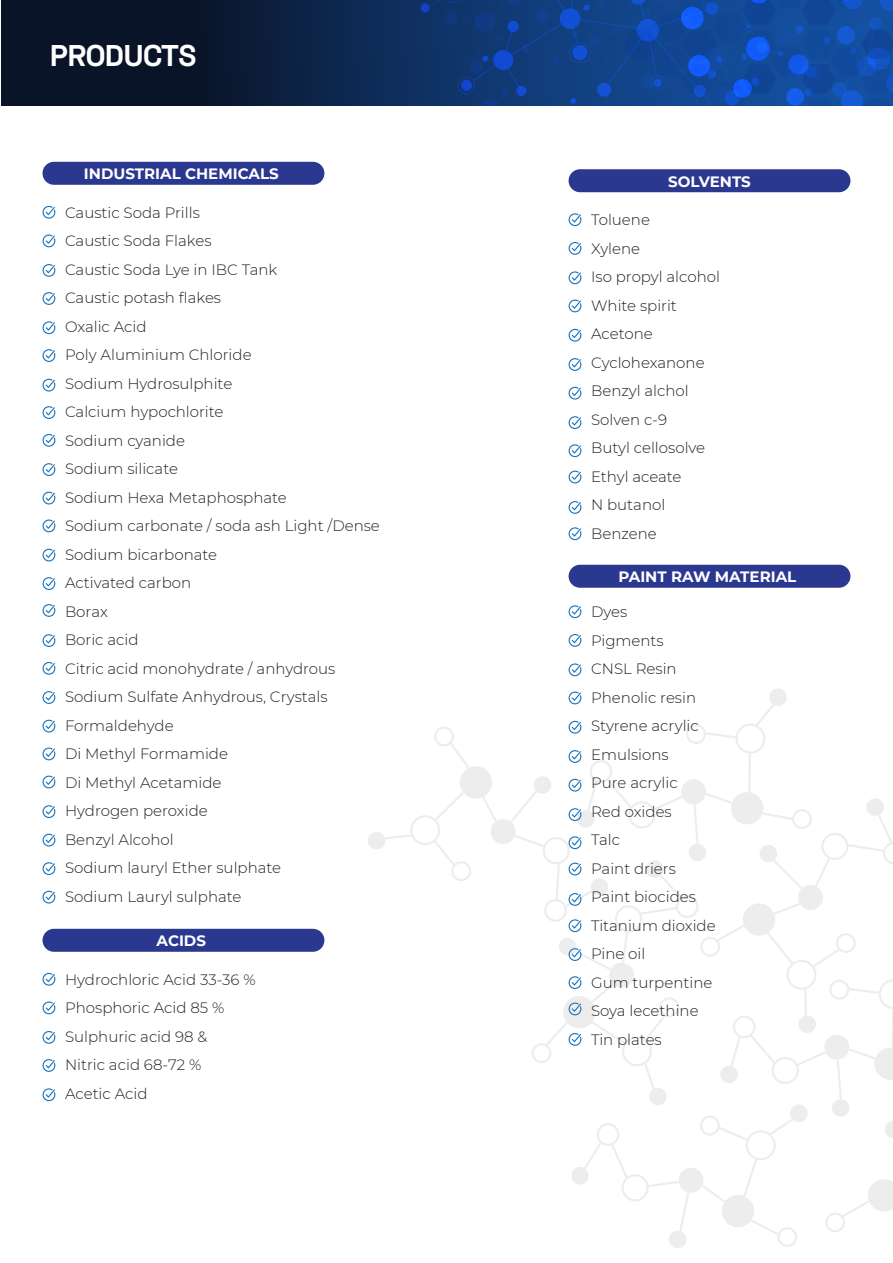
<style>
.page{position:relative;width:893px;height:1263px;background:#fff}
.page>*{position:absolute;margin:0;border:0;box-sizing:border-box;transform-origin:0 0}
.t1{font:700 30px "Space Grotesk";color:#fff}
.t2{font:300 15px/28.5px "Montserrat";color:#231f20}
.t3{font:700 15px "Montserrat";color:#fff}
</style>
<div class="page">
<div style="left:43px;top:162px;width:281px;height:23px;background:#2b388f;border-radius:11px"></div>
<svg style="left:43px;top:234px;width:12px;height:13px"></svg>
<svg style="left:43px;top:206px;width:12px;height:13px"></svg>
<svg style="left:43px;top:264px;width:12px;height:13px"></svg>
<svg style="left:43px;top:292px;width:12px;height:13px"></svg>
<svg style="left:43px;top:321px;width:12px;height:13px"></svg>
<svg style="left:43px;top:349px;width:12px;height:13px"></svg>
<svg style="left:43px;top:379px;width:12px;height:13px"></svg>
<svg style="left:43px;top:406px;width:12px;height:13px"></svg>
<svg style="left:43px;top:434px;width:12px;height:13px"></svg>
<svg style="left:43px;top:463px;width:12px;height:13px"></svg>
<svg style="left:43px;top:492px;width:12px;height:12px"></svg>
<svg style="left:43px;top:519px;width:12px;height:13px"></svg>
<svg style="left:43px;top:549px;width:12px;height:12px"></svg>
<svg style="left:43px;top:577px;width:12px;height:13px"></svg>
<svg style="left:43px;top:604px;width:12px;height:13px"></svg>
<svg style="left:43px;top:634px;width:12px;height:13px"></svg>
<svg style="left:43px;top:662px;width:12px;height:13px"></svg>
<svg style="left:43px;top:691px;width:12px;height:13px"></svg>
<svg style="left:43px;top:720px;width:12px;height:12px"></svg>
<svg style="left:43px;top:747px;width:12px;height:13px"></svg>
<svg style="left:43px;top:775px;width:12px;height:13px"></svg>
<svg style="left:43px;top:805px;width:12px;height:13px"></svg>
<svg style="left:43px;top:834px;width:12px;height:12px"></svg>
<svg style="left:43px;top:862px;width:12px;height:13px"></svg>
<svg style="left:43px;top:891px;width:12px;height:12px"></svg>
<div style="left:43px;top:929px;width:281px;height:23px;background:#2b388f;border-radius:11px"></div>
<svg style="left:43px;top:1001px;width:12px;height:13px"></svg>
<svg style="left:43px;top:973px;width:12px;height:13px"></svg>
<svg style="left:43px;top:1031px;width:12px;height:13px"></svg>
<svg style="left:43px;top:1059px;width:12px;height:13px"></svg>
<svg style="left:43px;top:1088px;width:12px;height:13px"></svg>
<div style="left:569px;top:169px;width:281px;height:23px;background:#2b388f;border-radius:11px"></div>
<svg style="left:569px;top:242px;width:12px;height:13px"></svg>
<svg style="left:569px;top:213px;width:12px;height:13px"></svg>
<svg style="left:569px;top:271px;width:12px;height:13px"></svg>
<svg style="left:569px;top:299px;width:12px;height:13px"></svg>
<svg style="left:569px;top:329px;width:12px;height:13px"></svg>
<svg style="left:569px;top:387px;width:12px;height:13px"></svg>
<svg style="left:569px;top:358px;width:12px;height:13px"></svg>
<svg style="left:569px;top:416px;width:12px;height:13px"></svg>
<svg style="left:569px;top:444px;width:12px;height:13px"></svg>
<svg style="left:569px;top:471px;width:12px;height:12px"></svg>
<svg style="left:569px;top:501px;width:12px;height:13px"></svg>
<svg style="left:569px;top:527px;width:12px;height:13px"></svg>
<div style="left:569px;top:565px;width:281px;height:23px;background:#2b388f;border-radius:11px"></div>
<svg style="left:569px;top:634px;width:12px;height:13px"></svg>
<svg style="left:569px;top:605px;width:12px;height:13px"></svg>
<svg style="left:569px;top:663px;width:12px;height:13px"></svg>
<svg style="left:368px;top:689px;width:525px;height:559px"></svg>
<svg style="left:1px;top:0;width:420px;height:106px;background:#0b1c38"></svg>
<svg style="left:421px;top:0;width:472px;height:106px;background:#114493"></svg>
<h1 class="t1" style="left:50px;top:36px;width:148px">PRODUCTS</h1>
<p class="t3" style="left:84px;top:163px;width:196px">INDUSTRIAL CHEMICALS</p>
<p class="t2" style="left:65px;top:198px;width:316px">Caustic Soda Prills<br>Caustic Soda Flakes<br>Caustic Soda Lye in IBC Tank<br>Caustic potash flakes<br>Oxalic Acid<br>Poly Aluminium Chloride<br>Sodium Hydrosulphite<br>Calcium hypochlorite<br>Sodium cyanide<br>Sodium silicate<br>Sodium Hexa Metaphosphate<br>Sodium carbonate / soda ash Light /Dense<br>Sodium bicarbonate<br>Activated carbon<br>Borax<br>Boric acid<br>Citric acid monohydrate / anhydrous<br>Sodium Sulfate Anhydrous, Crystals<br>Formaldehyde<br>Di Methyl Formamide<br>Di Methyl Acetamide<br>Hydrogen peroxide<br>Benzyl Alcohol<br>Sodium lauryl Ether sulphate<br>Sodium Lauryl sulphate</p>
<p class="t3" style="left:157px;top:930px;width:51px">ACIDS</p>
<p class="t2" style="left:65px;top:965px;width:192px">Hydrochloric Acid 33-36 %<br>Phosphoric Acid 85 %<br>Sulphuric acid 98 &amp;<br>Nitric acid 68-72 %<br>Acetic Acid</p>
<p class="t3" style="left:668px;top:171px;width:84px">SOLVENTS</p>
<p class="t2" style="left:591px;top:205px;width:130px">Toluene<br>Xylene<br>Iso propyl alcohol<br>White spirit<br>Acetone<br>Cyclohexanone<br>Benzyl alchol<br>Solven c-9<br>Butyl cellosolve<br>Ethyl aceate<br>N butanol<br>Benzene</p>
<p class="t3" style="left:618px;top:566px;width:179px">PAINT RAW MATERIAL</p>
<p class="t2" style="left:591px;top:597px;width:126px">Dyes<br>Pigments<br>CNSL Resin<br>Phenolic resin<br>Styrene acrylic<br>Emulsions<br>Pure acrylic<br>Red oxides<br>Talc<br>Paint driers<br>Paint biocides<br>Titanium dioxide<br>Pine oil<br>Gum turpentine<br>Soya lecethine<br>Tin plates</p>
</div>
